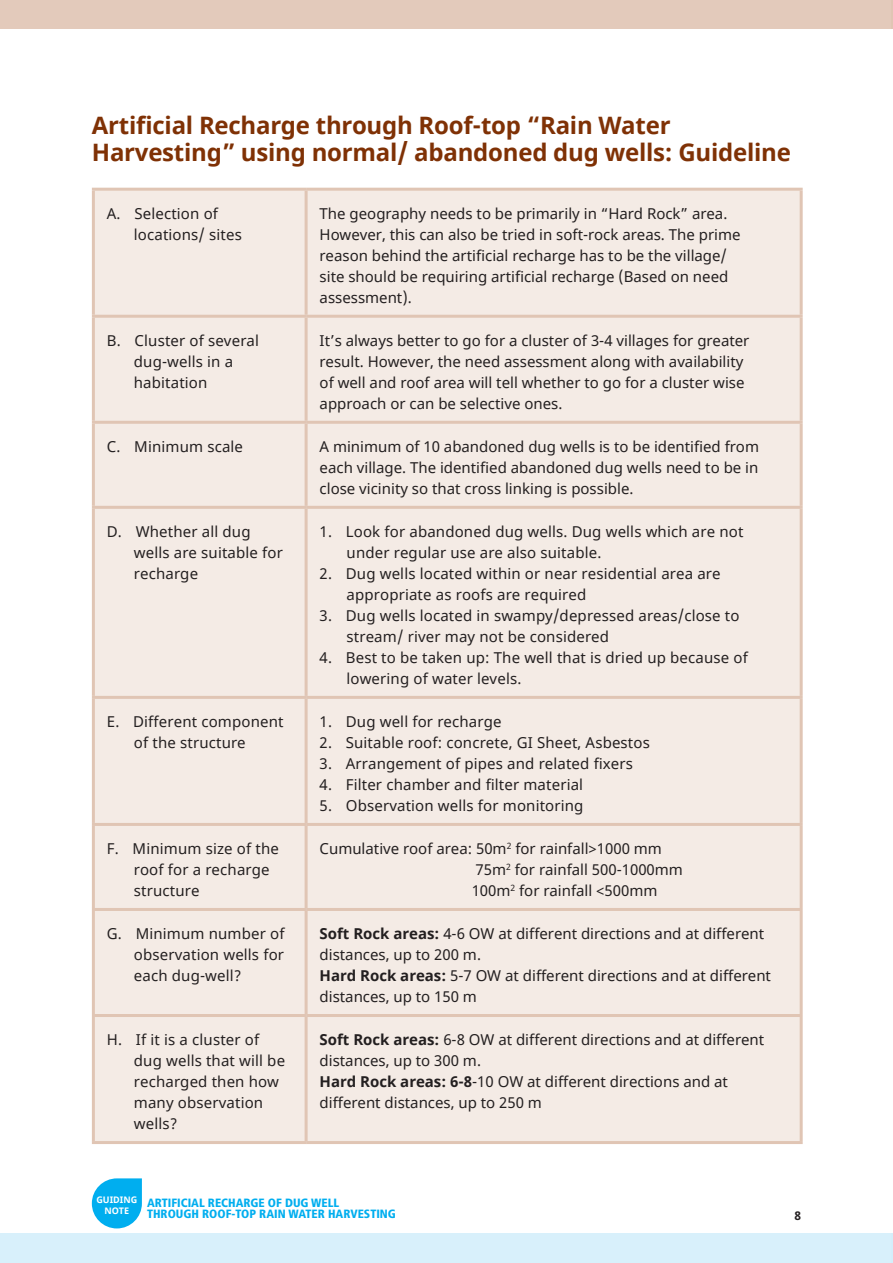
<style>
.page{position:relative;width:893px;height:1263px;background:#fff}
.page>*{position:absolute;margin:0;border:0;box-sizing:border-box;transform-origin:0 0}
.t1{font:700 24px/27px "Noto Sans";letter-spacing:-.01em;color:#7f3105}
.t2{font:15px/21px "Noto Sans";color:#231f20}
.t3{font:900 condensed 12px/10.8px "Frutiger LT Std";color:#00aeef}
.t4{font:700 12px "Noto Sans";color:#231f20}
.t5{font:700 9px/10.6px "Noto Sans";color:#fff;text-align:center}
.s1{font-weight:700}
</style>
<div class="page">
<div style="left:0;top:1234px;width:893px;height:29px;background:#d4effb"></div>
<svg style="left:92px;top:1178px;width:50px;height:50px;background:#29bbf1"></svg>
<div style="left:0;top:0;width:893px;height:28px;background:#e3cabb"></div>
<hr style="left:891px;top:0;width:2px;height:28px;background:#e0c5b4">
<div style="left:95px;top:191px;width:705px;height:950px;background:#f4ebe5"></div>
<hr style="left:92px;top:188px;width:214px;height:3px;background:#e0c5b4">
<hr style="left:92px;top:191px;width:3px;height:124px;background:#e0c5b4">
<hr style="left:306px;top:188px;width:497px;height:3px;background:#e0c5b4">
<hr style="left:305px;top:191px;width:3px;height:124px;background:#e0c5b4">
<hr style="left:800px;top:191px;width:3px;height:124px;background:#e0c5b4">
<hr style="left:92px;top:315px;width:214px;height:3px;background:#e0c5b4">
<hr style="left:92px;top:318px;width:3px;height:103px;background:#e0c5b4">
<hr style="left:306px;top:315px;width:497px;height:3px;background:#e0c5b4">
<hr style="left:305px;top:318px;width:3px;height:103px;background:#e0c5b4">
<hr style="left:800px;top:318px;width:3px;height:103px;background:#e0c5b4">
<hr style="left:92px;top:421px;width:214px;height:3px;background:#e0c5b4">
<hr style="left:92px;top:424px;width:3px;height:82px;background:#e0c5b4">
<hr style="left:306px;top:421px;width:497px;height:3px;background:#e0c5b4">
<hr style="left:305px;top:424px;width:3px;height:82px;background:#e0c5b4">
<hr style="left:800px;top:424px;width:3px;height:82px;background:#e0c5b4">
<hr style="left:92px;top:506px;width:214px;height:3px;background:#e0c5b4">
<hr style="left:92px;top:509px;width:3px;height:187px;background:#e0c5b4">
<hr style="left:306px;top:506px;width:497px;height:3px;background:#e0c5b4">
<hr style="left:305px;top:509px;width:3px;height:187px;background:#e0c5b4">
<hr style="left:800px;top:509px;width:3px;height:187px;background:#e0c5b4">
<hr style="left:92px;top:696px;width:214px;height:3px;background:#e0c5b4">
<hr style="left:92px;top:699px;width:3px;height:124px;background:#e0c5b4">
<hr style="left:306px;top:696px;width:497px;height:3px;background:#e0c5b4">
<hr style="left:305px;top:699px;width:3px;height:124px;background:#e0c5b4">
<hr style="left:800px;top:699px;width:3px;height:124px;background:#e0c5b4">
<hr style="left:92px;top:823px;width:214px;height:3px;background:#e0c5b4">
<hr style="left:92px;top:826px;width:3px;height:82px;background:#e0c5b4">
<hr style="left:306px;top:823px;width:497px;height:3px;background:#e0c5b4">
<hr style="left:305px;top:826px;width:3px;height:82px;background:#e0c5b4">
<hr style="left:800px;top:826px;width:3px;height:82px;background:#e0c5b4">
<hr style="left:92px;top:908px;width:214px;height:3px;background:#e0c5b4">
<hr style="left:92px;top:911px;width:3px;height:103px;background:#e0c5b4">
<hr style="left:306px;top:908px;width:497px;height:3px;background:#e0c5b4">
<hr style="left:305px;top:911px;width:3px;height:103px;background:#e0c5b4">
<hr style="left:800px;top:911px;width:3px;height:103px;background:#e0c5b4">
<hr style="left:92px;top:1014px;width:214px;height:3px;background:#e0c5b4">
<hr style="left:92px;top:1017px;width:3px;height:124px;background:#e0c5b4">
<hr style="left:306px;top:1014px;width:497px;height:3px;background:#e0c5b4">
<hr style="left:305px;top:1017px;width:3px;height:124px;background:#e0c5b4">
<hr style="left:800px;top:1017px;width:3px;height:124px;background:#e0c5b4">
<hr style="left:92px;top:1141px;width:214px;height:3px;background:#e0c5b4">
<hr style="left:306px;top:1141px;width:497px;height:3px;background:#e0c5b4">
<h1 class="t1" style="left:92px;top:112px;width:700px">Artificial Recharge through Roof-top “Rain Water<br>Harvesting” using normal/ abandoned dug wells: Guideline</h1>
<p class="t2" style="left:134px;top:203px;width:110px;text-indent:-27px">A. Selection of locations/ sites</p>
<p class="t2" style="left:320px;top:203px;width:422px">The geography needs to be primarily in “Hard Rock” area.<br>However, this can also be tried in soft-rock areas. The prime reason behind the artificial recharge has to be the village/ site should be requiring artificial recharge (Based on need assessment).</p>
<p class="t2" style="left:134px;top:330px;width:127px;text-indent:-27px">B. Cluster of several dug-wells in a habitation</p>
<p class="t2" style="left:320px;top:330px;width:431px">It’s always better to go for a cluster of 3-4 villages for greater result. However, the need assessment along with availability of well and roof area will tell whether to go for a cluster wise approach or can be selective ones.</p>
<p class="t2" style="left:107px;top:436px;width:138px">C. Minimum scale</p>
<p class="t2" style="left:320px;top:436px;width:441px;text-align:justify">A minimum of 10 abandoned dug wells is to be identified from each village. The identified abandoned dug wells need to be in close vicinity so that cross linking is possible.</p>
<p class="t2" style="left:134px;top:521px;width:151px;text-indent:-27px">D. Whether all dug wells are suitable for recharge</p>
<p class="t2" style="left:347px;top:521px;width:398px;text-indent:-27px">1. Look for abandoned dug wells. Dug wells which are not under regular use are also suitable.</p>
<p class="t2" style="left:347px;top:563px;width:375px;text-indent:-27px">2. Dug wells located within or near residential area are appropriate as roofs are required</p>
<p class="t2" style="left:347px;top:605px;width:394px;text-indent:-27px">3. Dug wells located in swampy/depressed areas/close to stream/ river may not be considered</p>
<p class="t2" style="left:347px;top:647px;width:403px;text-indent:-27px">4. Best to be taken up: The well that is dried up because of lowering of water levels.</p>
<p class="t2" style="left:134px;top:711px;width:151px;text-indent:-27px">E. Different component of the structure</p>
<p class="t2" style="left:320px;top:711px;width:183px">1. Dug well for recharge</p>
<p class="t2" style="left:320px;top:732px;width:332px">2. Suitable roof: concrete, GI Sheet, Asbestos</p>
<p class="t2" style="left:320px;top:753px;width:315px">3. Arrangement of pipes and related fixers</p>
<p class="t2" style="left:320px;top:774px;width:265px">4. Filter chamber and filter material</p>
<p class="t2" style="left:320px;top:795px;width:265px">5. Observation wells for monitoring</p>
<p class="t2" style="left:134px;top:838px;width:147px;text-indent:-27px">F. Minimum size of the roof for a recharge structure</p>
<p class="t2" style="left:472px;top:838px;width:213px;text-indent:-152px">Cumulative roof area: 50m<sup>2</sup> for rainfall&gt;1000 mm<br>75m<sup>2</sup> for rainfall 500-1000mm<br>100m<sup>2</sup> for rainfall &lt;500mm</p>
<p class="t2" style="left:134px;top:923px;width:152px;text-align:justify;text-indent:-27px">G. Minimum number of observation wells for each dug-well?</p>
<p class="t2" style="left:320px;top:923px;width:453px"><span class="s1">Soft Rock areas:</span> 4-6 OW at different directions and at different distances, up to 200 m.<br><span class="s1">Hard Rock areas:</span> 5-7 OW at different directions and at different distances, up to 150 m</p>
<p class="t2" style="left:134px;top:1030px;width:153px;text-indent:-27px">H. If it is a cluster of dug wells that will be recharged then how many observation wells?</p>
<p class="t2" style="left:320px;top:1030px;width:446px"><span class="s1">Soft Rock areas:</span> 6-8 OW at different directions and at different distances, up to 300 m.<br><span class="s1">Hard Rock areas: 6-8</span>-10 OW at different directions and at different distances, up to 250 m</p>
<p class="t5" style="left:96px;top:1195px;width:42px">GUIDING<br>NOTE</p>
<p class="t3" style="left:147px;top:1197px;width:250px">ARTIFICIAL RECHARGE OF DUG WELL<br>THROUGH ROOF-TOP RAIN WATER HARVESTING</p>
<p class="t4" style="left:794px;top:1207px;width:8px">8</p>
</div>
